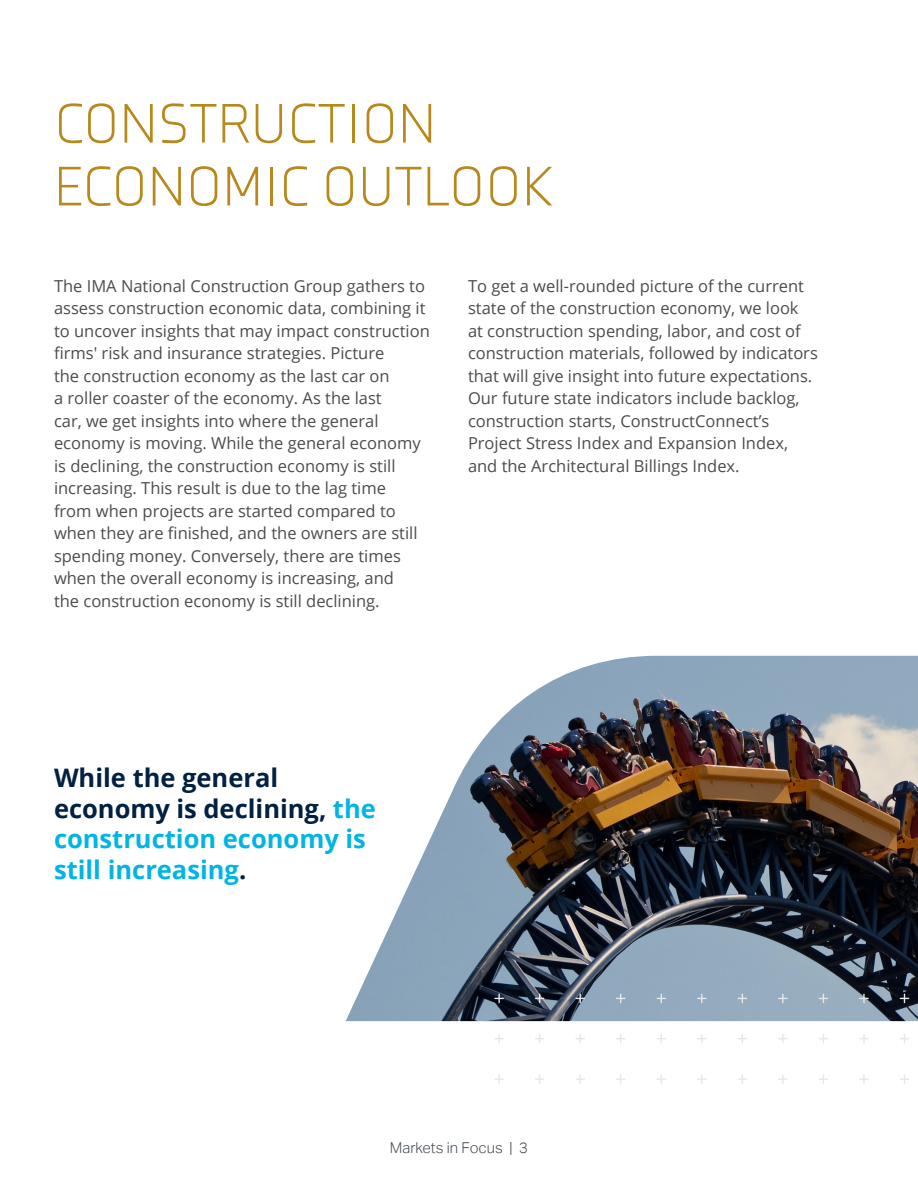
<style>
.page{position:relative;width:918px;height:1188px;background:#fff}
.page>*{position:absolute;margin:0;border:0;box-sizing:border-box;transform-origin:0 0}
.Section_Headers{font:300 57.15px/62.8px "Axia";color:#b7891c}
.t1{font:700 25.5px/30.6px "Open Sans";color:#00b5e3}
.t2{font:16.5px/22.5px "Open Sans";color:#4b4c4d}
.t3{font:300 15px "Aktiv Grotesk";color:#444c54}
.s1{color:#002141}
</style>
<div class="page">
<img style="left:346px;top:656px;width:572px;height:365px">
<svg style="left:494px;top:994px;width:10px;height:9px"></svg>
<svg style="left:535px;top:994px;width:9px;height:9px"></svg>
<svg style="left:575px;top:994px;width:10px;height:9px"></svg>
<svg style="left:616px;top:994px;width:10px;height:9px"></svg>
<svg style="left:656px;top:994px;width:10px;height:9px"></svg>
<svg style="left:697px;top:994px;width:10px;height:9px"></svg>
<svg style="left:738px;top:994px;width:9px;height:9px"></svg>
<svg style="left:778px;top:994px;width:10px;height:9px"></svg>
<svg style="left:819px;top:994px;width:9px;height:9px"></svg>
<svg style="left:859px;top:994px;width:10px;height:9px"></svg>
<svg style="left:900px;top:994px;width:9px;height:9px"></svg>
<svg style="left:494px;top:1034px;width:10px;height:9px"></svg>
<svg style="left:535px;top:1034px;width:9px;height:9px"></svg>
<svg style="left:575px;top:1034px;width:10px;height:9px"></svg>
<svg style="left:616px;top:1034px;width:10px;height:9px"></svg>
<svg style="left:656px;top:1034px;width:10px;height:9px"></svg>
<svg style="left:697px;top:1034px;width:10px;height:9px"></svg>
<svg style="left:738px;top:1034px;width:9px;height:9px"></svg>
<svg style="left:778px;top:1034px;width:10px;height:9px"></svg>
<svg style="left:819px;top:1034px;width:9px;height:9px"></svg>
<svg style="left:859px;top:1034px;width:10px;height:9px"></svg>
<svg style="left:900px;top:1034px;width:9px;height:9px"></svg>
<svg style="left:494px;top:1075px;width:10px;height:9px"></svg>
<svg style="left:535px;top:1074px;width:9px;height:10px"></svg>
<svg style="left:575px;top:1074px;width:10px;height:10px"></svg>
<svg style="left:616px;top:1074px;width:9px;height:10px"></svg>
<svg style="left:657px;top:1074px;width:9px;height:10px"></svg>
<svg style="left:697px;top:1074px;width:10px;height:10px"></svg>
<svg style="left:738px;top:1074px;width:9px;height:10px"></svg>
<svg style="left:778px;top:1074px;width:10px;height:10px"></svg>
<svg style="left:819px;top:1074px;width:9px;height:10px"></svg>
<svg style="left:859px;top:1075px;width:10px;height:9px"></svg>
<svg style="left:900px;top:1074px;width:9px;height:10px"></svg>
<p class="Section_Headers" style="left:54px;top:92px;width:501px">CONSTRUCTION<br>ECONOMIC OUTLOOK</p>
<p class="t2" style="left:54px;top:274px;width:377px">The IMA National Construction Group gathers to assess construction economic data, combining it to uncover insights that may impact construction firms' risk and insurance strategies. Picture<br>the construction economy as the last car on<br>a roller coaster of the economy. As the last<br>car, we get insights into where the general economy is moving. While the general economy is declining, the construction economy is still increasing. This result is due to the lag time<br>from when projects are started compared to when they are finished, and the owners are still spending money. Conversely, there are times when the overall economy is increasing, and<br>the construction economy is still declining.</p>
<p class="t2" style="left:468px;top:274px;width:351px">To get a well-rounded picture of the current state of the construction economy, we look<br>at construction spending, labor, and cost of construction materials, followed by indicators that will give insight into future expectations.<br>Our future state indicators include backlog, construction starts, ConstructConnect’s Project Stress Index and Expansion Index, and the Architectural Billings Index.</p>
<p class="t1" style="left:54px;top:762px;width:323px"><span class="s1">While the general economy is declining,</span> the construction economy is still increasing<span class="s1">.</span></p>
<p class="t3" style="left:390px;top:1139px;width:140px">Markets in Focus | 3</p>
</div>
